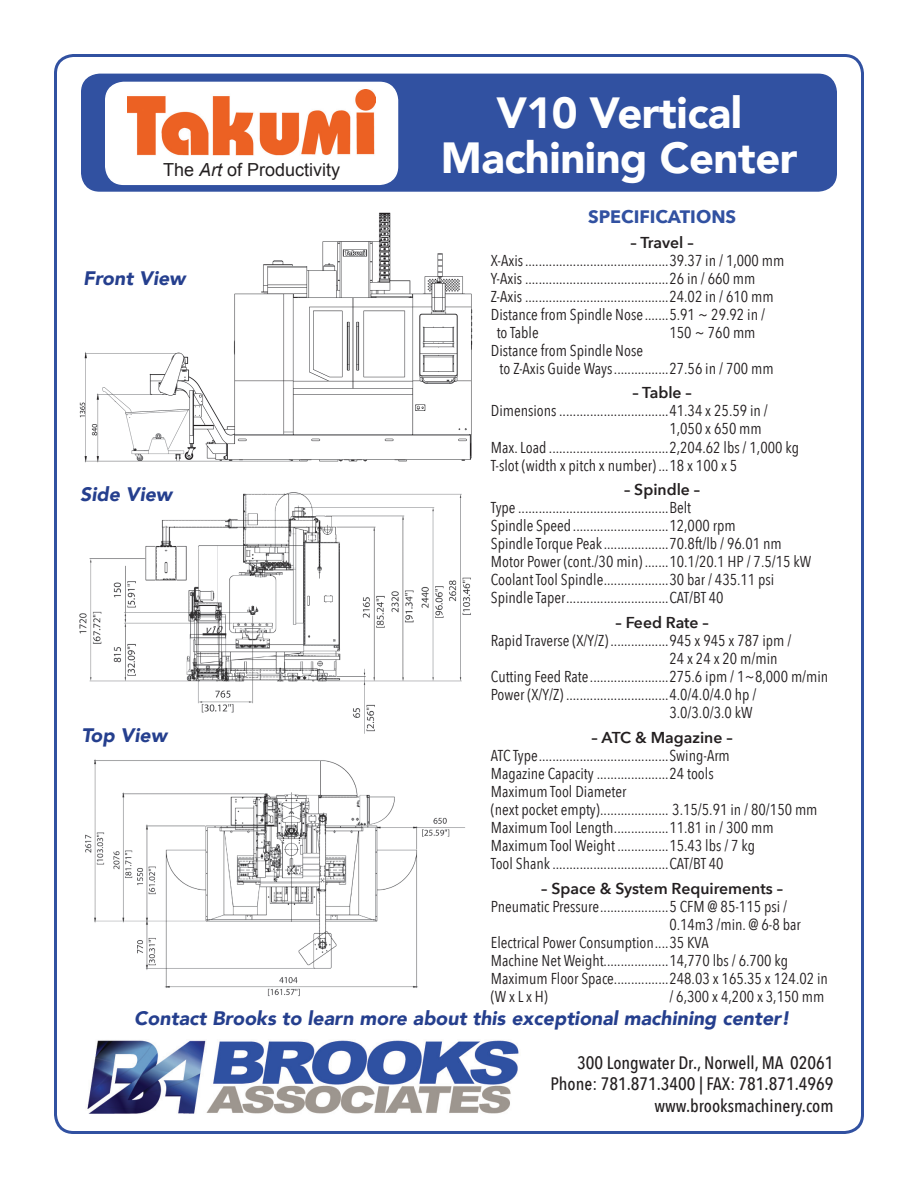
<style>
.page{position:relative;width:918px;height:1188px;background:#fff}
.page>*{position:absolute;margin:0;border:0;box-sizing:border-box;transform-origin:0 0}
.t1{font:900 43.5px "Avenir";letter-spacing:-.01em;color:#fff}
.t2{font:italic 900 19.5px "Avenir";color:#253f8e}
.t3{font:500 18px/21.6px "Avenir Next Condensed";color:#231f20;text-align:right}
.t4{font:18px "Arial";color:#231f20}
.t5{font:700 18px "Avenir Next";color:#3151a1}
.t6{font:15.75px/18px "Avenir Next Condensed";color:#231f20}
.t7{font:600 15.75px "Avenir Next";color:#231f20}
.s1{font-style:italic}
</style>
<div class="page">
<div style="left:82px;top:74px;width:754px;height:117px;background:#3151a1;border-radius:18px"></div>
<div style="left:81px;top:74px;width:756px;height:118px;border:2px solid #3151a1;border-radius:18px"></div>
<img style="left:87px;top:1040px;width:432px;height:74px">
<div style="left:106px;top:82px;width:292px;height:102px;background:#fff;border-radius:18px"></div>
<div style="left:105px;top:82px;width:293px;height:103px;border:2px solid #fff;border-radius:18px"></div>
<img style="left:128px;top:89px;width:248px;height:67px">
<img style="left:85px;top:759px;width:380px;height:238px">
<img style="left:79px;top:492px;width:392px;height:242px">
<img style="left:79px;top:212px;width:394px;height:251px">
<p class="t4" style="left:163px;top:158px;width:179px">The <span class="s1">Art</span> of Productivity</p>
<p class="t2" style="left:83px;top:262px;width:104px">Front View</p>
<p class="t2" style="left:80px;top:479px;width:93px">Side View</p>
<p class="t2" style="left:82px;top:719px;width:87px">Top View</p>
<h1 class="t1" style="left:496px;top:76px;width:247px">V10 Vertical</h1>
<h1 class="t1" style="left:441px;top:121px;width:358px">Machining Center</h1>
<p class="t5" style="left:588px;top:201px;width:149px">SPECIFICATIONS</p>
<p class="t7" style="left:631px;top:229px;width:65px">– Travel –</p>
<p class="t6" style="left:491px;top:250px;width:295px">X-Axis...........................................39.37 in / 1,000 mm</p>
<p class="t6" style="left:491px;top:268px;width:266px">Y-Axis...........................................26 in / 660 mm</p>
<p class="t6" style="left:491px;top:286px;width:284px">Z-Axis...........................................24.02 in / 610 mm</p>
<p class="t6" style="left:491px;top:304px;width:276px">Distance from Spindle Nose........5.91 ~ 29.92 in /</p>
<p class="t6" style="left:497px;top:322px;width:44px">to Table</p>
<p class="t6" style="left:669px;top:322px;width:88px">150 ~ 760 mm</p>
<p class="t6" style="left:500px;top:340px;width:275px;text-indent:-9px">Distance from Spindle Nose<br>to Z-Axis Guide Ways.................27.56 in / 700 mm</p>
<p class="t7" style="left:632px;top:380px;width:61px">– Table –</p>
<p class="t6" style="left:491px;top:401px;width:279px">Dimensions.................................41.34 x 25.59 in /</p>
<p class="t6" style="left:669px;top:419px;width:94px">1,050 x 650 mm</p>
<p class="t6" style="left:491px;top:437px;width:310px">Max.Load....................................2,204.62 lbs / 1,000 kg</p>
<p class="t6" style="left:491px;top:455px;width:248px">T-slot (width x pitch x number)....18 x 100 x 5</p>
<p class="t7" style="left:624px;top:476px;width:78px">– Spindle –</p>
<p class="t6" style="left:491px;top:498px;width:322px">Type.............................................Belt<br>Spindle Speed.............................12,000 rpm<br>Spindle Torque Peak....................70.8ft/lb / 96.01 nm Motor Power (cont./30 min)........10.1/20.1 HP / 7.5/15 kW Coolant Tool Spindle....................30 bar / 435.11 psi Spindle Taper...............................CAT/BT 40</p>
<p class="t7" style="left:615px;top:609px;width:95px">– Feed Rate –</p>
<p class="t6" style="left:491px;top:631px;width:302px">Rapid Traverse (X/Y/Z)..................945 x 945 x 787 ipm /</p>
<p class="t6" style="left:669px;top:649px;width:110px">24 x 24 x 20 m/min</p>
<p class="t6" style="left:491px;top:667px;width:339px">Cutting Feed Rate........................275.6 ipm / 1~8,000 m/min</p>
<p class="t6" style="left:491px;top:685px;width:267px">Power (X/Y/Z)...............................4.0/4.0/4.0 hp /</p>
<p class="t6" style="left:669px;top:703px;width:85px">3.0/3.0/3.0 kW</p>
<p class="t7" style="left:592px;top:724px;width:143px">– ATC &amp; Magazine –</p>
<p class="t6" style="left:491px;top:745px;width:328px">ATC Type.......................................Swing-Arm<br>Magazine Capacity......................24 tools<br>Maximum Tool Diameter<br>(next pocket empty)..................... 3.15/5.91 in / 80/150 mm Maximum Tool Length.................11.81 in / 300 mm Maximum Tool Weight................15.43 lbs / 7 kg<br>Tool Shank...................................CAT/BT 40</p>
<p class="t7" style="left:541px;top:875px;width:243px">– Space &amp; System Requirements –</p>
<p class="t6" style="left:491px;top:896px;width:298px">Pneumatic Pressure.....................5 CFM @ 85-115 psi /</p>
<p class="t6" style="left:669px;top:914px;width:133px">0.14m3 /min. @ 6-8 bar</p>
<p class="t6" style="left:491px;top:932px;width:219px">Electrical Power Consumption.....35 KVA</p>
<p class="t6" style="left:491px;top:950px;width:299px">Machine Net Weight...................14,770 lbs / 6.700 kg</p>
<p class="t6" style="left:491px;top:968px;width:339px">Maximum Floor Space................248.03 x 165.35 x 124.02 in</p>
<p class="t6" style="left:491px;top:986px;width:58px">(WxLxH)</p>
<p class="t6" style="left:669px;top:986px;width:156px">/ 6,300 x 4,200 x 3,150 mm</p>
<p class="t2" style="left:134px;top:1003px;width:657px">Contact Brooks to learn more about this exceptional machining center!</p>
<p class="t3" style="left:550px;top:1051px;width:285px">300 Longwater Dr., Norwell, MA 02061<br>Phone: 781.871.3400 | FAX: 781.871.4969 www.brooksmachinery.com</p>
</div>
